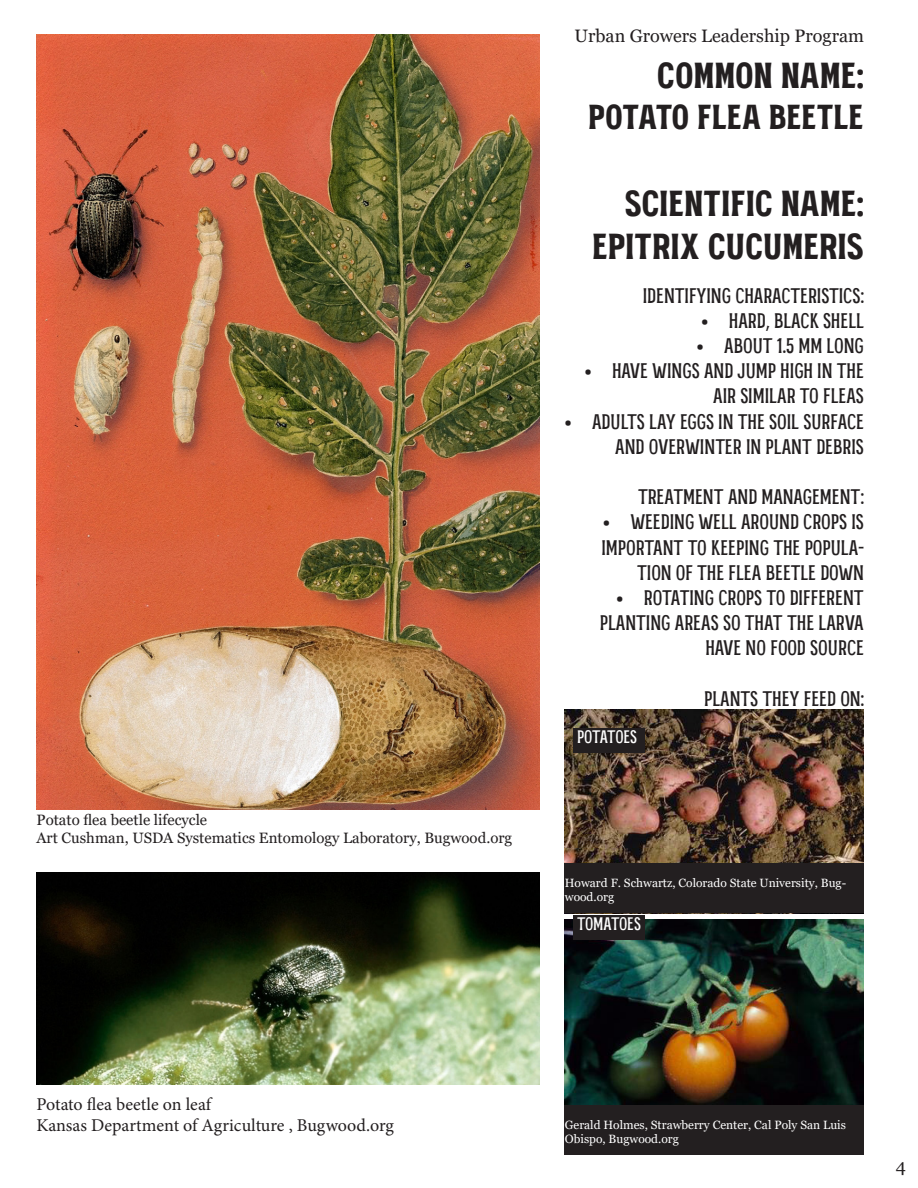
<style>
.page{position:relative;width:918px;height:1188px;background:#fff}
.page>*{position:absolute;margin:0;border:0;box-sizing:border-box;transform-origin:0 0}
.t1{font:700 36px "MRK Maston";color:#231f20}
.t2{font:700 34.5px "MRK Maston";letter-spacing:-.005em;color:#231f20}
.t3{font:21px/25.2px "MRK Maston";color:#231f20;text-align:right}
.t4{font:18px "Minion Pro";color:#231f20}
.t5{font:18px "Georgia";color:#231f20}
.t6{font:18px "MRK Maston";letter-spacing:-.01em;color:#fff}
.t7{font:15px "Georgia";color:#231f20}
.t8{font:12px/14.4px "Georgia";color:#fff}
</style>
<div class="page">
<img style="left:37px;top:34px;width:503px;height:775px">
<img style="left:37px;top:872px;width:503px;height:212px">
<img style="left:565px;top:710px;width:299px;height:154px">
<img style="left:565px;top:920px;width:299px;height:186px">
<div style="left:573px;top:915px;width:72px;height:25px;background:#231f20"></div>
<div style="left:573px;top:728px;width:72px;height:25px;background:#231f20"></div>
<div style="left:565px;top:1106px;width:299px;height:49px;background:#231f20"></div>
<div style="left:565px;top:864px;width:299px;height:49px;background:#231f20"></div>
<p class="t7" style="left:37px;top:811px;width:172px">Potato flea beetle lifecycle</p>
<p class="t7" style="left:37px;top:829px;width:477px">Art Cushman, USDA Systematics Entomology Laboratory, Bugwood.org</p>
<p class="t5" style="left:575px;top:25px;width:291px">Urban Growers Leadership Program</p>
<p class="t1" style="left:657px;top:53px;width:209px">COMMON NAME:</p>
<p class="t2" style="left:588px;top:96px;width:277px">POTATO FLEA BEETLE</p>
<p class="t1" style="left:625px;top:181px;width:241px">SCIENTIFIC NAME:</p>
<p class="t1" style="left:592px;top:224px;width:273px">EPITRIX CUCUMERIS</p>
<p class="t3" style="left:643px;top:282px;width:223px">IDENTIFYING CHARACTERISTICS:</p>
<p class="t3" style="left:702px;top:308px;width:164px">• HARD, BLACK SHELL</p>
<p class="t3" style="left:697px;top:333px;width:168px">• ABOUT 1.5 MM LONG</p>
<p class="t3" style="left:585px;top:358px;width:280px">• HAVE WINGS AND JUMP HIGH IN THE<br>AIR SIMILAR TO FLEAS</p>
<p class="t3" style="left:565px;top:408px;width:300px">• ADULTS LAY EGGS IN THE SOIL SURFACE<br>AND OVERWINTER IN PLANT DEBRIS</p>
<p class="t3" style="left:638px;top:484px;width:227px">TREATMENT AND MANAGEMENT:</p>
<p class="t3" style="left:601px;top:509px;width:264px">• WEEDING WELL AROUND CROPS IS<br>IMPORTANT TO KEEPING THE POPULA-<br>TION OF THE FLEA BEETLE DOWN</p>
<p class="t3" style="left:600px;top:585px;width:266px">• ROTATING CROPS TO DIFFERENT<br>PLANTING AREAS SO THAT THE LARVA<br>HAVE NO FOOD SOURCE</p>
<p class="t3" style="left:704px;top:686px;width:161px">PLANTS THEY FEED ON:</p>
<p class="t6" style="left:577px;top:726px;width:62px">POTATOES</p>
<p class="t8" style="left:565px;top:876px;width:283px">Howard F. Schwartz, Colorado State University, Bug&shy;wood.org</p>
<p class="t6" style="left:577px;top:913px;width:65px">TOMATOES</p>
<p class="t4" style="left:37px;top:1092px;width:176px">Potato flea beetle on leaf</p>
<p class="t4" style="left:37px;top:1113px;width:359px">Kansas Department of Agriculture , Bugwood.org</p>
<p class="t8" style="left:565px;top:1118px;width:283px">Gerald Holmes, Strawberry Center, Cal Poly San Luis<br>Obispo, Bugwood.org</p>
<p class="t5" style="left:896px;top:1155px;width:12px">4</p>
</div>
